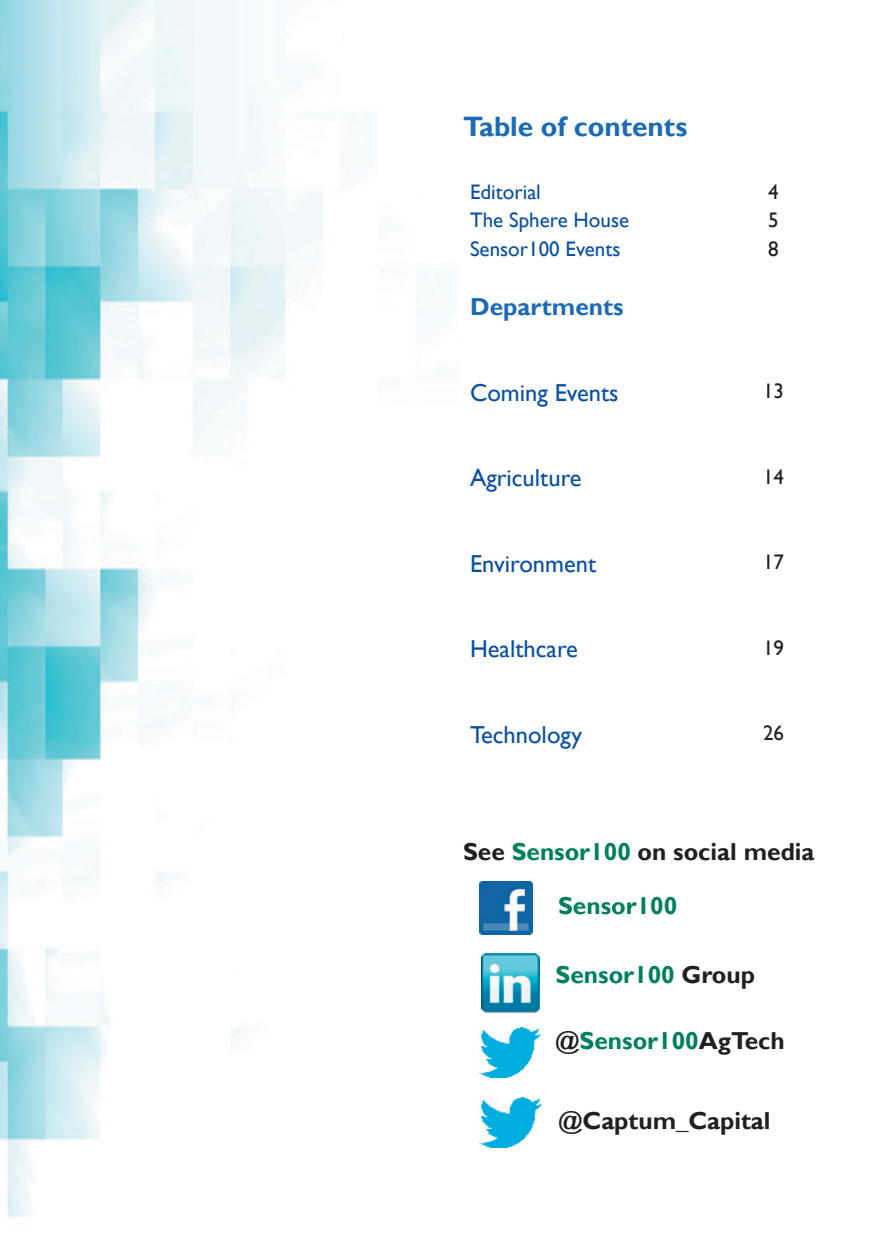
<style>
.page{position:relative;width:893px;height:1241px;background:#fff}
.page>*{position:absolute;margin:0;border:0;box-sizing:border-box;transform-origin:0 0}
.t1{font:700 28px "Gill Sans";color:#1c6bb5}
.t2{font:24.5px "Gill Sans";color:#094fa3}
.t3{font:700 24.5px "Gill Sans";color:#231f20}
.t4{font:700 24.5px "Gill Sans";color:#00805f}
.t5{font:700 24.5px "Gill Sans";color:#1c6bb5}
.t6{font:21px "Gill Sans";color:#094fa3}
.t7{font:21px "Gill Sans";color:#231f20}
.s1{color:#00805f}
.s2{color:#231f20}
</style>
<div class="page">
<img style="left:0;top:0;width:451px;height:1218px">
<img style="left:480px;top:881px;width:53px;height:53px">
<img style="left:481px;top:953px;width:58px;height:59px">
<img style="left:479px;top:1027px;width:62px;height:49px">
<img style="left:480px;top:1097px;width:61px;height:49px">
<p class="t1" style="left:463px;top:110px;width:226px">Table of contents</p>
<p class="t6" style="left:470px;top:179px;width:72px">Editorial</p>
<p class="t7" style="left:768px;top:179px;width:12px">4</p>
<p class="t6" style="left:470px;top:208px;width:161px">The Sphere House</p>
<p class="t7" style="left:768px;top:208px;width:12px">5</p>
<p class="t6" style="left:470px;top:236px;width:152px">Sensor100 Events</p>
<p class="t7" style="left:768px;top:236px;width:12px">8</p>
<p class="t5" style="left:470px;top:292px;width:155px">Departments</p>
<p class="t2" style="left:470px;top:378px;width:150px">Coming Events</p>
<p class="t7" style="left:763px;top:379px;width:22px">13</p>
<p class="t2" style="left:470px;top:463px;width:113px">Agriculture</p>
<p class="t7" style="left:763px;top:464px;width:22px">14</p>
<p class="t2" style="left:470px;top:549px;width:128px">Environment</p>
<p class="t7" style="left:763px;top:550px;width:22px">17</p>
<p class="t2" style="left:470px;top:634px;width:109px">Healthcare</p>
<p class="t7" style="left:763px;top:635px;width:22px">19</p>
<p class="t2" style="left:470px;top:720px;width:114px">Technology</p>
<p class="t7" style="left:763px;top:720px;width:22px">26</p>
<p class="t3" style="left:463px;top:837px;width:353px">See <span class="s1">Sensor100</span> on social media</p>
<p class="t4" style="left:558px;top:891px;width:121px">Sensor100</p>
<p class="t4" style="left:556px;top:959px;width:201px">Sensor100 <span class="s2">Group</span></p>
<p class="t4" style="left:556px;top:1026px;width:231px"><span class="s2">@</span>Sensor100<span class="s2">AgTech</span></p>
<p class="t3" style="left:558px;top:1105px;width:214px">@Captum_Capital</p>
</div>
